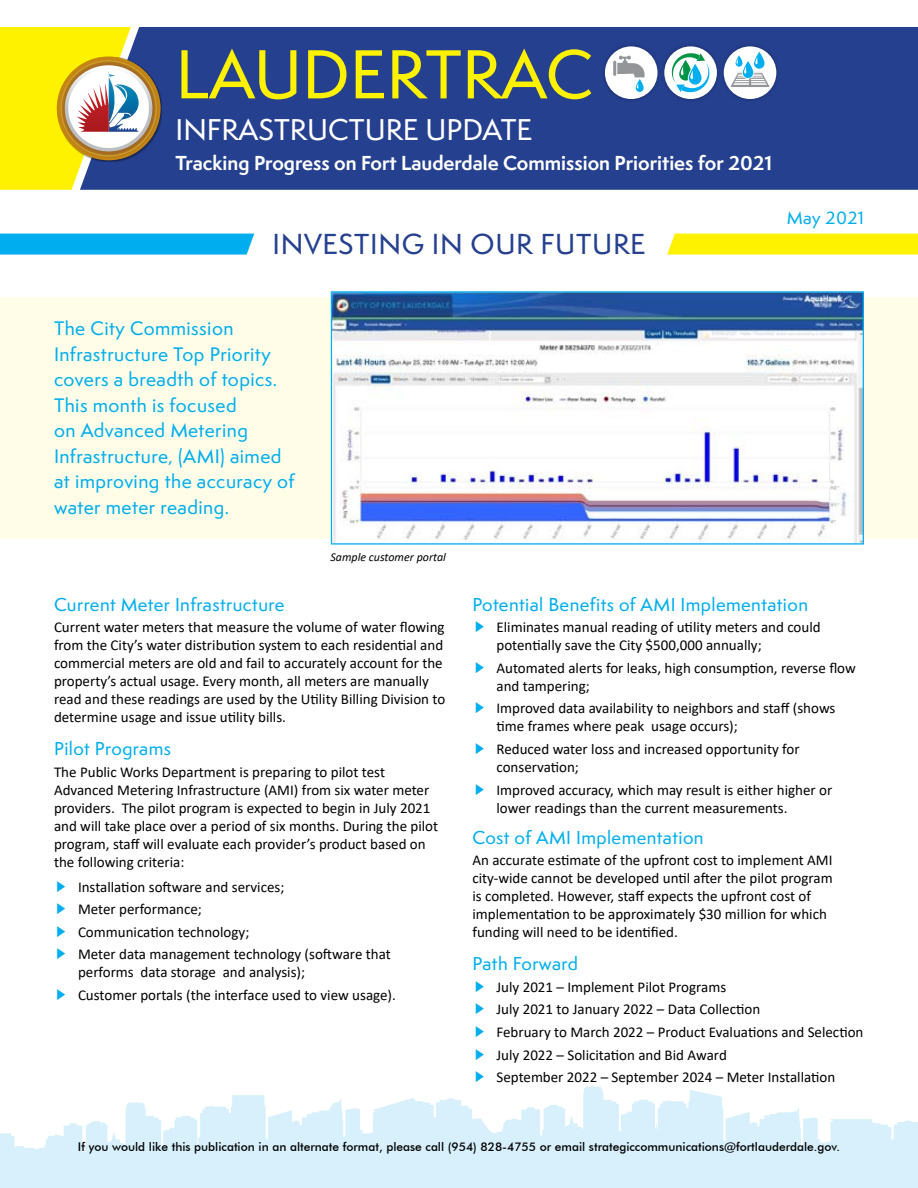
<style>
.page{position:relative;width:918px;height:1188px;background:#fff}
.page>*{position:absolute;margin:0;border:0;box-sizing:border-box;transform-origin:0 0}
.t1{font:500 63.6px "Semplicita Pro";color:#fff200}
.t2{font:500 27.6px "Semplicita Pro";color:#fff}
.H1{font:500 26.55px "Semplicita Pro";letter-spacing:.025em;color:#25408f}
.t3{font:700 18.6px "Semplicita Pro";color:#fff}
.t4{font:500 18px/25.5px "Semplicita Pro";letter-spacing:.025em;color:#00aeef}
.S3{font:500 17.25px "Semplicita Pro";letter-spacing:.025em;color:#00aeef}
.H1-2{font:500 16.5px "Semplicita Pro";letter-spacing:.025em;color:#00aeef}
.Body{font:15px/18px "Calibri";color:#000}
.t5{font:500 12px "Futura BT";color:#000}
.Body-2{font:italic 12px "Calibri";color:#000}
.s1{font-family:"Semplicita Pro";font-weight:500;color:#00aeef}
</style>
<div class="page">
<div style="left:0;top:297px;width:918px;height:242px;background:#fffde7"></div>
<svg style="left:0;top:1086px;width:918px;height:102px;fill:#d7f0fc"></svg>
<div style="left:161px;top:27px;width:757px;height:163px;background:#25408f"></div>
<svg style="left:0;top:27px;width:161px;height:163px;background:#cac14e"></svg>
<div style="left:601px;top:42px;width:180px;height:61px;background:#000;opacity:.25"></div>
<div style="left:664px;top:46px;width:53px;height:53px;background:#fff;border-radius:50%"></div>
<svg style="left:672px;top:53px;width:37px;height:39px"></svg>
<div style="left:605px;top:46px;width:53px;height:53px;background:#fff;border-radius:50%"></div>
<svg style="left:636px;top:79px;width:8px;height:13px"></svg>
<svg style="left:617px;top:56px;width:28px;height:21px"></svg>
<hr style="left:613px;top:61px;width:3px;height:15px;background:#939598;border-radius:2px">
<div style="left:724px;top:46px;width:52px;height:53px;background:#fff;border-radius:50%"></div>
<svg style="left:731px;top:52px;width:39px;height:35px"></svg>
<div style="left:0;top:234px;width:254px;height:21px;background:#00aeef"></div>
<div style="left:667px;top:234px;width:251px;height:21px;background:#fff200"></div>
<img style="left:333px;top:293px;width:529px;height:250px">
<div style="left:331px;top:291px;width:533px;height:254px;border:1px solid #00aeef"></div>
<p class="t1" style="left:176px;top:29px;width:420px">LAUDERTRAC</p>
<p class="t2" style="left:176px;top:110px;width:359px">INFRASTRUCTURE UPDATE</p>
<p class="t3" style="left:176px;top:149px;width:598px">Tracking Progress on Fort Lauderdale Commission Priorities for 2021</p>
<p class="H1" style="left:272px;top:225px;width:375px">INVESTING IN OUR FUTURE</p>
<p class="H1-2" style="left:787px;top:207px;width:79px">May 2021</p>
<p class="t4" style="left:54px;top:316px;width:242px">The City Commission<br>Infrastructure Top Priority covers a breadth of topics.<br>This month is focused<br>on Advanced Metering<br>Infrastructure, (AMI) aimed at improving the accuracy of water meter reading.</p>
<p class="Body-2" style="left:330px;top:549px;width:117px">Sample customer portal</p>
<p class="S3" style="left:54px;top:592px;width:232px">Current Meter Infrastructure</p>
<p class="Body" style="left:54px;top:618px;width:393px">Current water meters that measure the volume of water flowing from the City’s water distribution system to each residential and commercial meters are old and fail to accurately account for the property’s actual usage. Every month, all meters are manually read and these readings are used by the Utility Billing Division to determine usage and issue utility bills.</p>
<p class="S3" style="left:54px;top:737px;width:118px">Pilot Programs</p>
<p class="Body" style="left:54px;top:763px;width:386px">The Public Works Department is preparing to pilot test Advanced Metering Infrastructure (AMI) from six water meter providers. The pilot program is expected to begin in July 2021 and will take place over a period of six months. During the pilot program, staff will evaluate each provider’s product based on the following criteria:</p>
<p class="Body" style="left:56px;top:877px;width:230px"><span class="s1">►</span> Installation software and services;</p>
<p class="Body" style="left:56px;top:900px;width:148px"><span class="s1">►</span> Meter performance;</p>
<p class="Body" style="left:56px;top:922px;width:195px"><span class="s1">►</span> Communication technology;</p>
<p class="Body" style="left:78px;top:945px;width:314px;text-indent:-22px"><span class="s1">►</span> Meter data management technology (software that performs data storage and analysis);</p>
<p class="Body" style="left:56px;top:986px;width:341px"><span class="s1">►</span> Customer portals (the interface used to view usage).</p>
<p class="S3" style="left:472px;top:592px;width:337px">Potential Benefits of AMI Implementation</p>
<p class="Body" style="left:496px;top:618px;width:326px;text-indent:-22px"><span class="s1">►</span> Eliminates manual reading of utility meters and could potentially save the City $500,000 annually;</p>
<p class="Body" style="left:496px;top:659px;width:361px;text-indent:-22px"><span class="s1">►</span> Automated alerts for leaks, high consumption, reverse flow and tampering;</p>
<p class="Body" style="left:496px;top:699px;width:340px;text-indent:-22px"><span class="s1">►</span> Improved data availability to neighbors and staff (shows time frames where peak usage occurs);</p>
<p class="Body" style="left:496px;top:740px;width:305px;text-indent:-22px"><span class="s1">►</span> Reduced water loss and increased opportunity for conservation;</p>
<p class="Body" style="left:496px;top:780px;width:337px;text-indent:-22px"><span class="s1">►</span> Improved accuracy, which may result is either higher or lower readings than the current measurements.</p>
<p class="S3" style="left:472px;top:825px;width:233px">Cost of AMI Implementation</p>
<p class="Body" style="left:472px;top:851px;width:362px">An accurate estimate of the upfront cost to implement AMI city-wide cannot be developed until after the pilot program is completed. However, staff expects the upfront cost of implementation to be approximately $30 million for which funding will need to be identified.</p>
<p class="S3" style="left:472px;top:952px;width:107px">Path Forward</p>
<p class="Body" style="left:474px;top:977px;width:253px"><span class="s1">►</span> July 2021 – Implement Pilot Programs</p>
<p class="Body" style="left:474px;top:1000px;width:287px"><span class="s1">►</span> July 2021 to January 2022 – Data Collection</p>
<p class="Body" style="left:474px;top:1023px;width:390px"><span class="s1">►</span> February to March 2022 – Product Evaluations and Selection</p>
<p class="Body" style="left:474px;top:1045px;width:254px"><span class="s1">►</span> July 2022 – Solicitation and Bid Award</p>
<p class="Body" style="left:474px;top:1068px;width:362px"><span class="s1">►</span> September 2022 – September 2024 – Meter Installation</p>
<p class="t5" style="left:78px;top:1139px;width:764px">If you would like this publication in an alternate format, please call (954) 828-4755 or email strategiccommunications@fortlauderdale.gov.</p>
</div>
